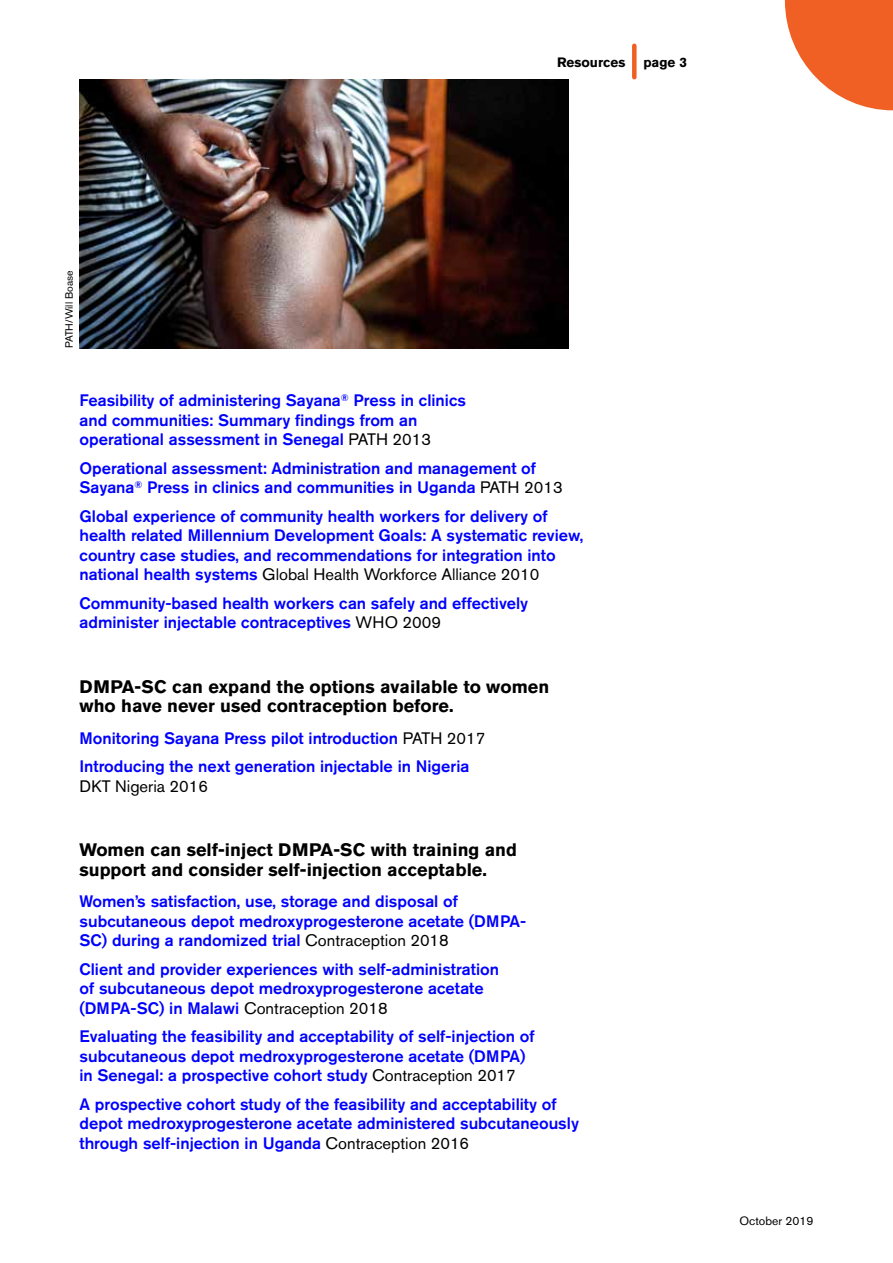
<style>
.page{position:relative;width:893px;height:1263px;background:#fff}
.page>*{position:absolute;margin:0;border:0;box-sizing:border-box;transform-origin:0 0}
.t1{font:700 18px/19.5px "Akzidenz Grotesk BE";color:#000}
.t2{font:500 16.5px/19.5px "Akzidenz Grotesk BE";color:#00f}
.t3{font:16.5px "Akzidenz Grotesk BE";color:#000}
.t4{font:700 13.5px "Akzidenz Grotesk BE";color:#000}
.t5{font:12px "Akzidenz Grotesk BE";color:#000}
.t6{font:10.5px "Akzidenz Grotesk BE";color:#000}
.s1{font-weight:400;color:#000}
</style>
<div class="page">
<div style="left:632px;top:46px;width:5px;height:31px;background:#f05f24"></div>
<svg style="left:785px;top:0;width:108px;height:110px"></svg>
<img style="left:80px;top:80px;width:488px;height:268px">
<p class="t4" style="left:557px;top:54px;width:70px">Resources</p>
<p class="t4" style="left:643px;top:54px;width:45px">page 3</p>
<p class="t6" style="left:63px;top:348px;width:79px;rotate:-90deg">PATH/Will Boase</p>
<p class="t2" style="left:79px;top:390px;width:388px">Feasibility of administering Sayana<sup>®</sup> Press in clinics and communities: Summary findings from an operational assessment in Senegal <span class="s1">PATH 2013</span></p>
<p class="t2" style="left:79px;top:458px;width:485px">Operational assessment: Administration and management of<br>Sayana<sup>®</sup> Press in clinics and communities in Uganda <span class="s1">PATH 2013</span></p>
<p class="t2" style="left:80px;top:506px;width:505px">Global experience of community health workers for delivery of health related Millennium Development Goals: A systematic review, country case studies, and recommendations for integration into national health systems <span class="s1">Global Health Workforce Alliance 2010</span></p>
<p class="t2" style="left:80px;top:593px;width:450px">Community-based health workers can safely and effectively administer injectable contraceptives <span class="s1">WHO 2009</span></p>
<p class="t1" style="left:80px;top:676px;width:471px">DMPA-SC can expand the options available to women who have never used contraception before.</p>
<p class="t2" style="left:80px;top:723px;width:407px;line-height:28.5px">Monitoring Sayana Press pilot introduction <span class="s1">PATH 2017<br></span>Introducing the next generation injectable in Nigeria</p>
<p class="t3" style="left:80px;top:776px;width:130px">DKT Nigeria 2016</p>
<p class="t1" style="left:80px;top:840px;width:439px">Women can self-inject DMPA-SC with training and support and consider self-injection acceptable.</p>
<p class="t2" style="left:80px;top:891px;width:448px">Women’s satisfaction, use, storage and disposal of subcutaneous depot medroxyprogesterone acetate (DMPA-<br>SC) during a randomized trial <span class="s1">Contraception 2018</span></p>
<p class="t2" style="left:80px;top:959px;width:421px">Client and provider experiences with self-administration of subcutaneous depot medroxyprogesterone acetate (DMPA-SC) in Malawi <span class="s1">Contraception 2018</span></p>
<p class="t2" style="left:80px;top:1026px;width:457px">Evaluating the feasibility and acceptability of self-injection of subcutaneous depot medroxyprogesterone acetate (DMPA) in Senegal: a prospective cohort study <span class="s1">Contraception 2017</span></p>
<p class="t2" style="left:80px;top:1094px;width:501px">A prospective cohort study of the feasibility and acceptability of depot medroxyprogesterone acetate administered subcutaneously through self-injection in Uganda <span class="s1">Contraception 2016</span></p>
<p class="t5" style="left:739px;top:1214px;width:75px">October 2019</p>
</div>
